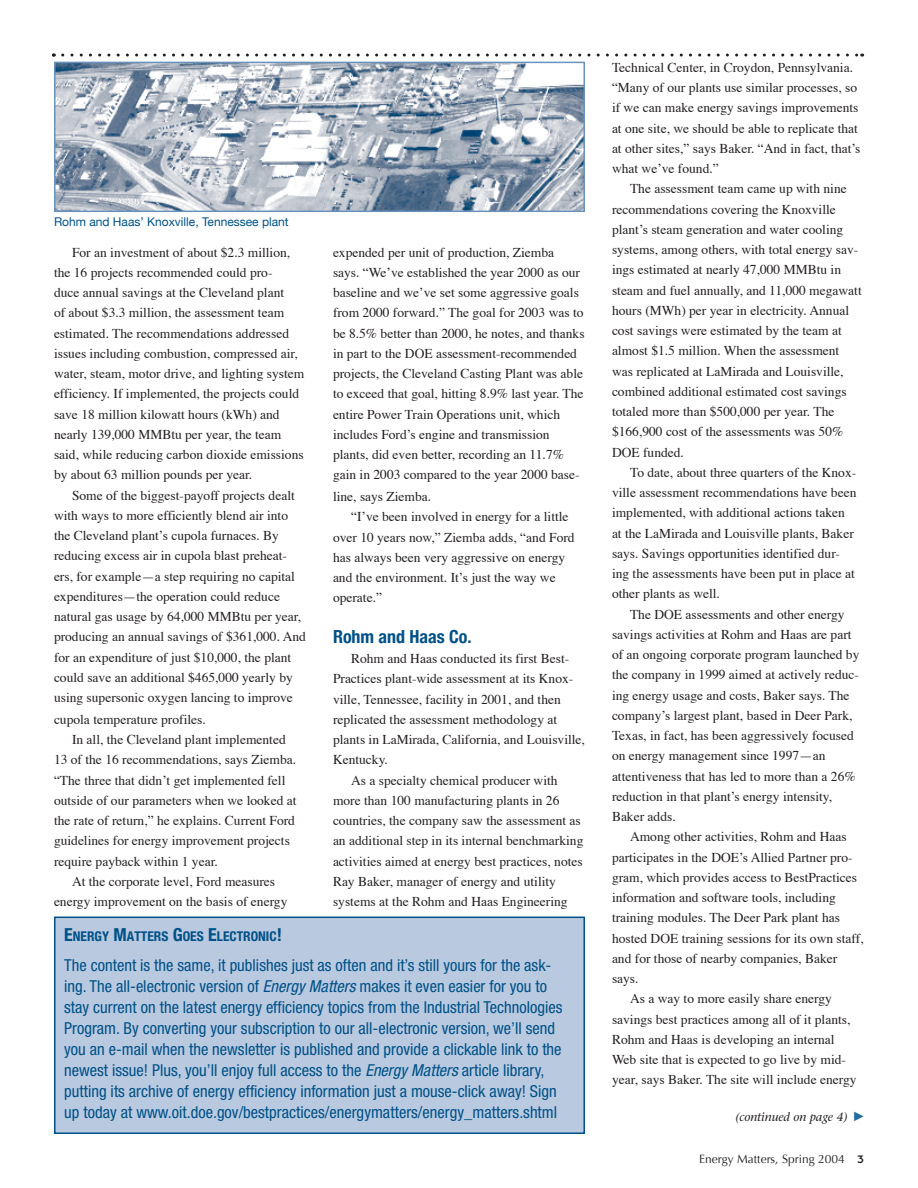
<style>
.page{position:relative;width:918px;height:1188px;background:#fff}
.page>*{position:absolute;margin:0;border:0;box-sizing:border-box;transform-origin:0 0}
.subtitles_ind{font:700 condensed 18px "Helvetica Neue";color:#005187}
.Sidebar_text{font:condensed 16.5px/21px "Helvetica Neue LT Std";color:#005187}
.body_copy{font:13.5px/20.2px "Times";color:#231f20}
.Sidebar_head{font:700 condensed 13.5px "Helvetica Neue LT Std";color:#005187}
.t1{font:12px "Helvetica Neue";color:#005187}
.t2{font:12px "Optima";color:#231f20}
.t3{font:italic 12px "Stone Serif";color:#231f20}
.s1{font-size:18px}
.s2{font-style:italic}
.s3{font-family:"Insignia"}
</style>
<div class="page">
<svg style="left:53px;top:54px;width:810px;height:3px"></svg>
<div style="left:55px;top:917px;width:529px;height:216px;background:#b9c9df"></div>
<div style="left:54px;top:917px;width:531px;height:217px;border:2px solid #005187"></div>
<img style="left:57px;top:65px;width:525px;height:144px">
<div style="left:54px;top:62px;width:531px;height:150px;border:2px solid #6892bb"></div>
<p class="t1" style="left:54px;top:215px;width:236px">Rohm and Haas’ Knoxville, Tennessee plant</p>
<p class="body_copy" style="left:54px;top:243px;width:252px;text-indent:18px">For an investment of about $2.3 million, the 16 projects recommended could pro-<br>duce annual savings at the Cleveland plant<br>of about $3.3 million, the assessment team estimated. The recommendations addressed issues including combustion, compressed air, water, steam, motor drive, and lighting system efficiency. If implemented, the projects could save 18 million kilowatt hours (kWh) and nearly 139,000 MMBtu per year, the team said, while reducing carbon dioxide emissions by about 63 million pounds per year.</p>
<p class="body_copy" style="left:54px;top:486px;width:253px;text-indent:18px">Some of the biggest-payoff projects dealt with ways to more efficiently blend air into the Cleveland plantʼs cupola furnaces. By reducing excess air in cupola blast preheat&shy;ers, for example—a step requiring no capital expenditures—the operation could reduce natural gas usage by 64,000 MMBtu per year, producing an annual savings of $361,000. And for an expenditure of just $10,000, the plant could save an additional $465,000 yearly by using supersonic oxygen lancing to improve</p>
<p class="body_copy" style="left:54px;top:710px;width:153px">cupola temperature profiles.</p>
<p class="body_copy" style="left:54px;top:730px;width:244px;text-indent:18px">In all, the Cleveland plant implemented 13 of the 16 recommendations, says Ziemba. “The three that didnʼt get implemented fell outside of our parameters when we looked at the rate of return,” he explains. Current Ford guidelines for energy improvement projects require payback within 1 year.</p>
<p class="body_copy" style="left:54px;top:872px;width:235px;text-align:center">At the corporate level, Ford measures energy improvement on the basis of energy</p>
<p class="body_copy" style="left:333px;top:243px;width:253px">expended per unit of production, Ziemba<br>says. “Weʼve established the year 2000 as our baseline and weʼve set some aggressive goals from 2000 forward.” The goal for 2003 was to be 8.5% better than 2000, he notes, and thanks in part to the DOE assessment-recommended projects, the Cleveland Casting Plant was able to exceed that goal, hitting 8.9% last year. The entire Power Train Operations unit, which includes Fordʼs engine and transmission plants, did even better, recording an 11.7% gain in 2003 compared to the year 2000 base-</p>
<p class="body_copy" style="left:333px;top:487px;width:100px">line, says Ziemba.</p>
<p class="body_copy" style="left:333px;top:508px;width:243px;text-indent:18px">“Iʼve been involved in energy for a little over 10 years now,” Ziemba adds, “and Ford has always been very aggressive on energy and the environment. Itʼs just the way we operate.”</p>
<p class="subtitles_ind" style="left:333px;top:626px;width:140px">Rohm and Haas Co.</p>
<p class="body_copy" style="left:333px;top:649px;width:253px;text-indent:18px">Rohm and Haas conducted its first Best-Practices plant-wide assessment at its Knox&shy;ville, Tennessee, facility in 2001, and then replicated the assessment methodology at plants in LaMirada, California, and Louisville, Kentucky.</p>
<p class="body_copy" style="left:333px;top:771px;width:252px;text-indent:18px">As a specialty chemical producer with more than 100 manufacturing plants in 26 countries, the company saw the assessment as an additional step in its internal benchmarking activities aimed at energy best practices, notes Ray Baker, manager of energy and utility systems at the Rohm and Haas Engineering</p>
<p class="Sidebar_head" style="left:64px;top:928px;width:219px"><span class="s1">E</span>NERGY <span class="s1">M</span>ATTERS <span class="s1">G</span>OES <span class="s1">E</span>LECTRONIC<span class="s1">!</span></p>
<p class="Sidebar_text" style="left:64px;top:955px;width:500px">The content is the same, it publishes just as often and it’s still yours for the ask&shy;ing. The all-electronic version of <span class="s2">Energy Matters</span> makes it even easier for you to stay current on the latest energy efficiency topics from the Industrial Technologies Program. By converting your subscription to our all-electronic version, we’ll send you an e-mail when the newsletter is published and provide a clickable link to the newest issue! Plus, you’ll enjoy full access to the <span class="s2">Energy Matters</span> article library, putting its archive of energy efficiency information just a mouse-click away! Sign up today at www.oit.doe.gov/bestpractices/energymatters/energy_matters.shtml</p>
<p class="body_copy" style="left:612px;top:58px;width:250px">Technical Center, in Croydon, Pennsylvania. “Many of our plants use similar processes, so if we can make energy savings improvements at one site, we should be able to replicate that at other sites,” says Baker. “And in fact, thatʼs what weʼve found.”</p>
<p class="body_copy" style="left:612px;top:179px;width:251px;text-indent:18px">The assessment team came up with nine recommendations covering the Knoxville plantʼs steam generation and water cooling systems, among others, with total energy sav&shy;ings estimated at nearly 47,000 MMBtu in steam and fuel annually, and 11,000 megawatt hours (MWh) per year in electricity. Annual cost savings were estimated by the team at almost $1.5 million. When the assessment was replicated at LaMirada and Louisville, combined additional estimated cost savings totaled more than $500,000 per year. The $166,900 cost of the assessments was 50% DOE funded.</p>
<p class="body_copy" style="left:612px;top:463px;width:246px;text-indent:18px">To date, about three quarters of the Knox&shy;ville assessment recommendations have been implemented, with additional actions taken at the LaMirada and Louisville plants, Baker says. Savings opportunities identified dur&shy;ing the assessments have been put in place at other plants as well.</p>
<p class="body_copy" style="left:612px;top:605px;width:249px;text-indent:18px">The DOE assessments and other energy savings activities at Rohm and Haas are part of an ongoing corporate program launched by the company in 1999 aimed at actively reduc&shy;ing energy usage and costs, Baker says. The companyʼs largest plant, based in Deer Park, Texas, in fact, has been aggressively focused on energy management since 1997—an attentiveness that has led to more than a 26% reduction in that plantʼs energy intensity, Baker adds.</p>
<p class="body_copy" style="left:612px;top:827px;width:253px;text-indent:18px">Among other activities, Rohm and Haas participates in the DOEʼs Allied Partner pro&shy;gram, which provides access to BestPractices information and software tools, including training modules. The Deer Park plant has hosted DOE training sessions for its own staff, and for those of nearby companies, Baker says.</p>
<p class="body_copy" style="left:612px;top:989px;width:246px;text-indent:18px">As a way to more easily share energy savings best practices among all of it plants, Rohm and Haas is developing an internal Web site that is expected to go live by mid&shy;year, says Baker. The site will include energy</p>
<p class="t3" style="left:735px;top:1109px;width:114px">(continued on page 4)</p>
<p class="t2" style="left:699px;top:1152px;width:166px">Energy Matters, Spring 2004 <span class="s3">3</span></p>
</div>
